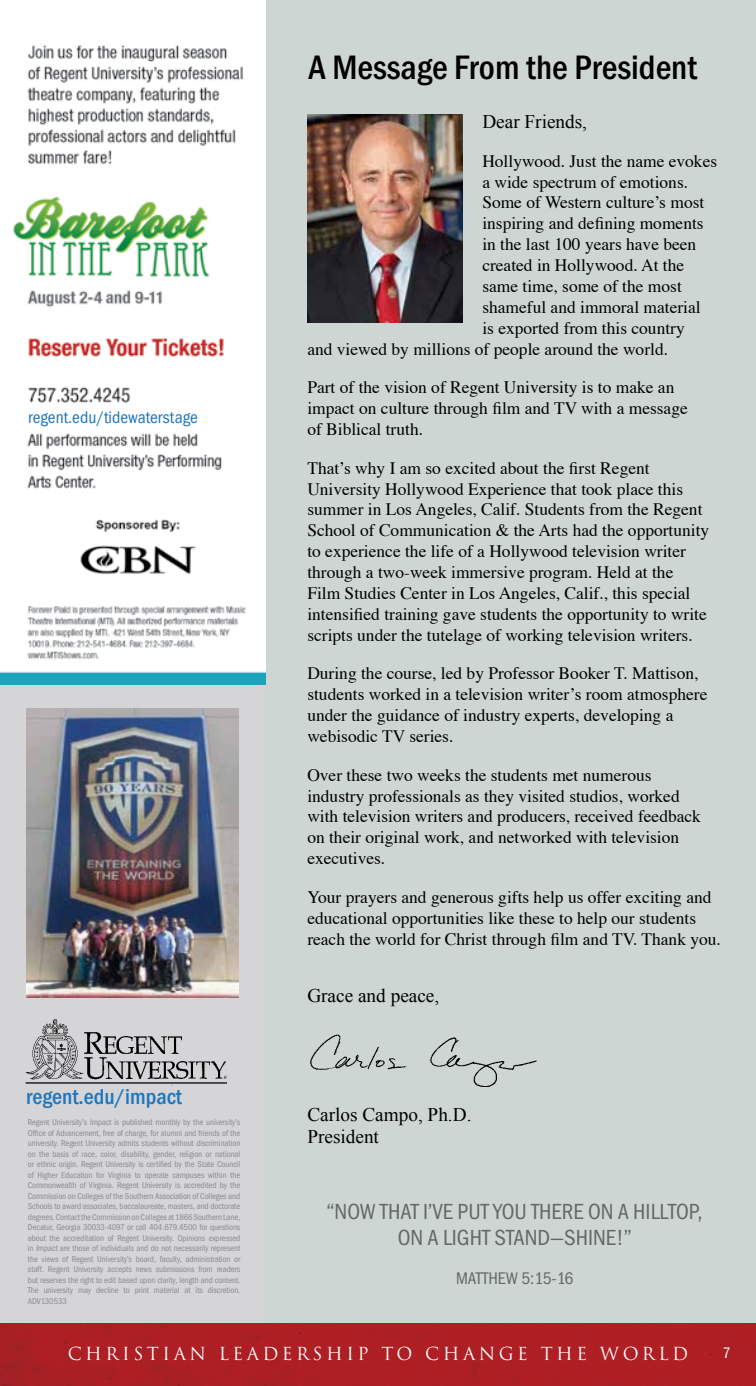
<style>
.page{position:relative;width:756px;height:1386px;background:#fff}
.page>*{position:absolute;margin:0;border:0;box-sizing:border-box;transform-origin:0 0}
.t1{font:700 35.18px "Franklin Gothic Cond";color:#000}
.t2{font:22.75px/26.1px "Franklin Gothic Cond";color:#656768;text-align:center}
.t3{font:700 22.4px "Franklin Gothic Cond";color:#1d76bc}
.t4{font:19.25px/22.1px "Times New Roman";color:#000}
.t5{font:17.5px/21px "Times";color:#000}
.t6{font:17.5px "Trajan Pro";letter-spacing:.2em;color:#fff}
.t7{font:17.5px "Franklin Gothic Cond";letter-spacing:.005em;color:#1d76bc}
.t8{font:17.5px "Franklin Gothic Cond";color:#656768}
.t9{font:15.75px "Franklin Gothic Cond";color:#fff}
.t10{font:8.75px/10.5px "Franklin Gothic Cond";letter-spacing:-.01em;color:#8a8c8e;text-align:justify}
</style>
<div class="page">
<div style="left:0;top:684px;width:265px;height:640px;background:#d5d4d7"></div>
<div style="left:0;top:1324px;width:756px;height:62px;background:#ad1f24"></div>
<img style="left:25px;top:1019px;width:201px;height:65px">
<img style="left:27px;top:709px;width:212px;height:289px">
<div style="left:265px;top:0;width:491px;height:1323px;background:#cdd6d2"></div>
<img style="left:307px;top:115px;width:155px;height:207px">
<img style="left:310px;top:1034px;width:227px;height:52px">
<img style="left:0;top:45px;width:265px;height:639px">
<p class="t7" style="left:28px;top:407px;width:171px">regent.edu/tidewaterstage</p>
<p class="t3" style="left:26px;top:1084px;width:157px">regent.edu/impact</p>
<p class="t10" style="left:28px;top:1117px;width:214px">Regent University’s Impact is published monthly by the university’s Office of Advancement, free of charge, for alumni and friends of the university. Regent University admits students without discrimination on the basis of race, color, disability, gender, religion or national or ethnic origin. Regent University is certified by the State Council of Higher Education for Virginia to operate campuses within the Commonwealth of Virginia. Regent University is accredited by the Commission on Colleges of the Southern Association of Colleges and Schools to award associates, baccalaureate, masters, and doctorate degrees. Contact the Commission on Colleges at 1866 Southern Lane, Decatur, Georgia 30033-4097 or call 404.679.4500 for questions about the accreditation of Regent University. Opinions expressed in Impact are those of individuals and do not necessarily represent the views of Regent University’s board, faculty, administration or staff. Regent University accepts news submissions from readers but reserves the right to edit based upon clarity, length and content.<br>The university may decline to print material at its discretion.<br>ADV130533</p>
<h1 class="t1" style="left:308px;top:47px;width:390px">A Message From the President</h1>
<p class="t4" style="left:482px;top:110px;width:106px">Dear Friends,</p>
<p class="t5" style="left:482px;top:151px;width:236px">Hollywood. Just the name evokes</p>
<p class="t5" style="left:482px;top:172px;width:207px">a wide spectrum of emotions.</p>
<p class="t5" style="left:482px;top:193px;width:224px">Some of Western culture’s most</p>
<p class="t5" style="left:482px;top:214px;width:223px">inspiring and defining moments</p>
<p class="t5" style="left:482px;top:235px;width:216px">in the last 100 years have been</p>
<p class="t5" style="left:482px;top:256px;width:203px">created in Hollywood. At the</p>
<p class="t5" style="left:482px;top:277px;width:201px">same time, some of the most</p>
<p class="t5" style="left:482px;top:298px;width:220px">shameful and immoral material</p>
<p class="t5" style="left:482px;top:319px;width:204px">is exported from this country</p>
<p class="t5" style="left:307px;top:340px;width:362px">and viewed by millions of people around the world.</p>
<p class="t5" style="left:307px;top:378px;width:382px">Part of the vision of Regent University is to make an impact on culture through film and TV with a message of Biblical truth.</p>
<p class="t5" style="left:307px;top:458px;width:403px">That’s why I am so excited about the first Regent University Hollywood Experience that took place this summer in Los Angeles, Calif. Students from the Regent School of Communication &amp; the Arts had the opportunity to experience the life of a Hollywood television writer through a two-week immersive program. Held at the Film Studies Center in Los Angeles, Calif., this special intensified training gave students the opportunity to write scripts under the tutelage of working television writers.</p>
<p class="t5" style="left:307px;top:664px;width:402px">During the course, led by Professor Booker T. Mattison, students worked in a television writer’s room atmosphere under the guidance of industry experts, developing a webisodic TV series.</p>
<p class="t5" style="left:307px;top:765px;width:395px">Over these two weeks the students met numerous industry professionals as they visited studios, worked with television writers and producers, received feedback on their original work, and networked with television executives.</p>
<p class="t5" style="left:307px;top:887px;width:415px">Your prayers and generous gifts help us offer exciting and educational opportunities like these to help our students reach the world for Christ through film and TV. Thank you.</p>
<p class="t4" style="left:307px;top:984px;width:133px">Grace and peace,</p>
<p class="t4" style="left:307px;top:1103px;width:166px">Carlos Campo, Ph.D.<br>President</p>
<h2 class="t2" style="left:327px;top:1199px;width:377px">“Now that I’ve put you there on a hilltop, on a light stand—shine!”</h2>
<p class="t8" style="left:456px;top:1268px;width:119px">matthew 5:15-16</p>
<p class="t6" style="left:68px;top:1342px;width:622px">CHRISTIAN LEADERSHIP TO CHANGE THE WORLD</p>
<p class="t9" style="left:723px;top:1344px;width:10px">7</p>
</div>
